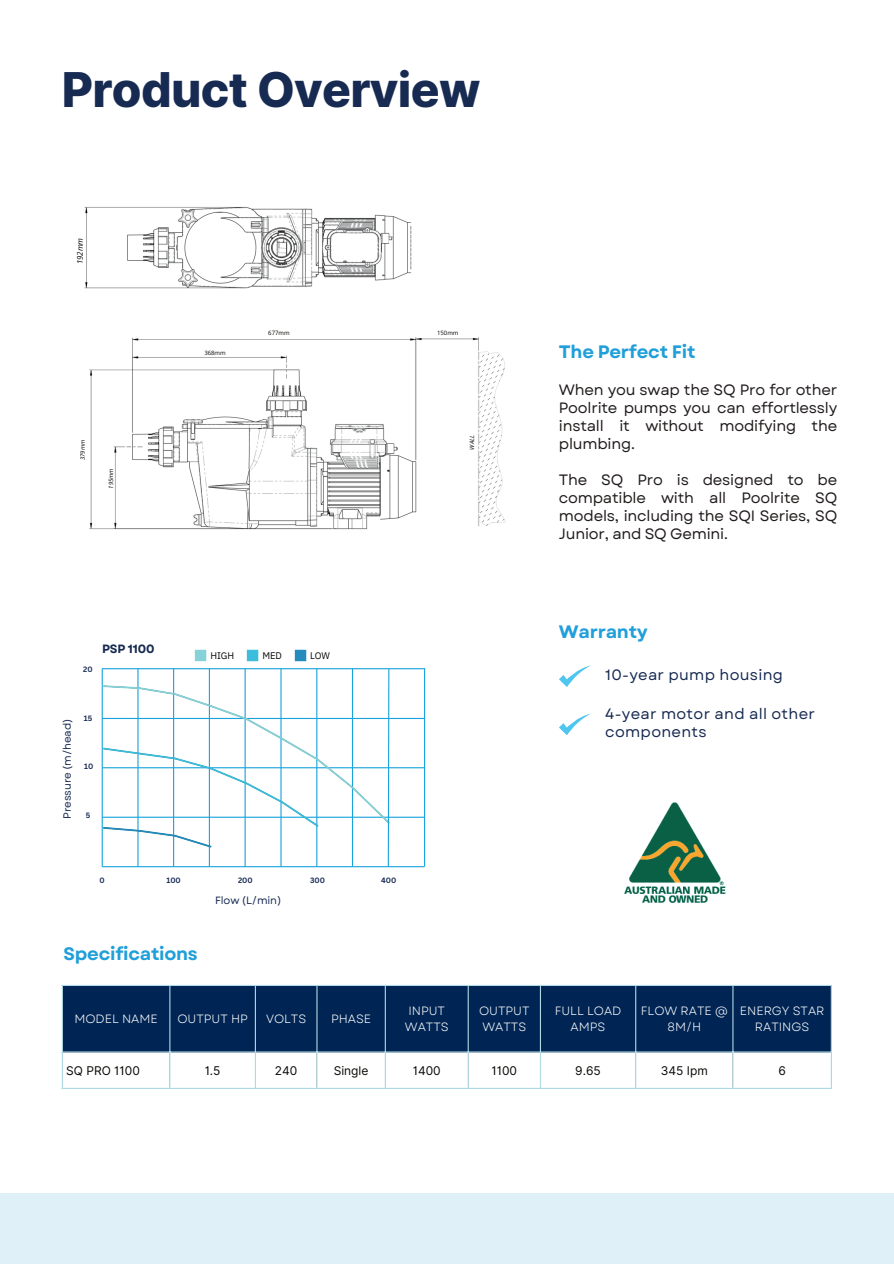
<style>
.page{position:relative;width:894px;height:1264px;background:#fff}
.page>*{position:absolute;margin:0;border:0;box-sizing:border-box;transform-origin:0 0}
.t1{font:800 48px "Inter";letter-spacing:-.015em;color:#172a52}
.t2{font:700 18px "Garet";letter-spacing:-.015em;color:#209fd9}
.t3{font:15px/18px "Garet";letter-spacing:-.015em;color:#211c1c;text-align:justify}
.t4{font:15px/18px "Garet";letter-spacing:.02em;color:#172a52}
.t5{font:12px/16px "Garet";color:#fff;text-align:center}
.t6{font:12px "Inter";color:#080704}
.t7{font:700 12px "Garet";letter-spacing:-.015em;color:#172a52}
.t8{font:10.5px "Garet";letter-spacing:-.015em;color:#172a52}
.t9{font:9.6px "IBM Plex Sans";color:#080704}
.t10{font:italic 7.8px "Open Sans";letter-spacing:-.005em;color:#080704}
.t11{font:700 7.5px "Canva Sans";color:#172a52}
.t12{font:6px "Open Sans";letter-spacing:-.005em;color:#080704}
.t13{font:italic 6px "Open Sans";letter-spacing:-.005em;color:#080704}
</style>
<div class="page">
<div style="left:63px;top:986px;width:767px;height:65px;background:#002554"></div>
<hr style="left:62px;top:986px;width:1px;height:101px;background:#afdae6">
<hr style="left:169px;top:986px;width:1px;height:101px;background:#afdae6">
<hr style="left:255px;top:986px;width:1px;height:101px;background:#afdae6">
<hr style="left:316px;top:986px;width:1px;height:101px;background:#afdae6">
<hr style="left:384px;top:986px;width:2px;height:101px;background:#afdae6">
<hr style="left:467px;top:986px;width:1px;height:101px;background:#afdae6">
<hr style="left:539px;top:986px;width:2px;height:101px;background:#afdae6">
<hr style="left:635px;top:986px;width:1px;height:101px;background:#afdae6">
<hr style="left:732px;top:986px;width:1px;height:101px;background:#afdae6">
<hr style="left:830px;top:986px;width:1px;height:101px;background:#afdae6">
<hr style="left:62px;top:984px;width:769px;height:2px;background:#afdae6">
<hr style="left:62px;top:1051px;width:769px;height:1px;background:#afdae6">
<hr style="left:62px;top:1087px;width:769px;height:1px;background:#afdae6">
<hr style="left:102px;top:668px;width:322px;height:1px;background:#19a3dd">
<hr style="left:102px;top:718px;width:322px;height:1px;background:#19a3dd">
<hr style="left:102px;top:767px;width:322px;height:1px;background:#19a3dd">
<hr style="left:102px;top:816px;width:322px;height:1px;background:#19a3dd">
<hr style="left:102px;top:866px;width:322px;height:1px;background:#19a3dd">
<svg style="left:195px;top:649px;width:11px;height:12px"></svg>
<svg style="left:247px;top:649px;width:11px;height:12px"></svg>
<svg style="left:295px;top:649px;width:11px;height:12px"></svg>
<svg style="left:102px;top:668px;width:289px;height:200px"></svg>
<hr style="left:424px;top:668px;width:1px;height:198px;background:#19a3dd">
<img style="left:89px;top:337px;width:417px;height:193px">
<img style="left:84px;top:207px;width:328px;height:82px">
<svg style="left:559px;top:665px;width:32px;height:21px"></svg>
<svg style="left:559px;top:713px;width:32px;height:22px"></svg>
<img style="left:624px;top:802px;width:102px;height:101px">
<div style="left:0;top:1192px;width:893px;height:71px;background:#dff0f8"></div>
<h1 class="t1" style="left:62px;top:55px;width:420px">Product Overview</h1>
<p class="t10" style="left:75px;top:264px;width:28px;rotate:-90deg">192mm</p>
<p class="t13" style="left:78px;top:460px;width:22px;rotate:-90deg">379mm</p>
<p class="t13" style="left:107px;top:489px;width:22px;rotate:-90deg">195mm</p>
<p class="t12" style="left:204px;top:349px;width:23px">368mm</p>
<p class="t12" style="left:268px;top:329px;width:23px">677mm</p>
<p class="t12" style="left:437px;top:329px;width:23px">150mm</p>
<p class="t13" style="left:467px;top:449px;width:15px;rotate:-90deg">WALL</p>
<p class="t11" style="left:83px;top:664px;width:11px">20</p>
<p class="t7" style="left:102px;top:641px;width:54px">PSP 1100</p>
<p class="t8" style="left:61px;top:818px;width:102px;rotate:-90deg">Pressure (m/head)</p>
<p class="t11" style="left:84px;top:713px;width:10px">15</p>
<p class="t11" style="left:84px;top:762px;width:11px">10</p>
<p class="t11" style="left:86px;top:811px;width:6px">5</p>
<p class="t9" style="left:210px;top:648px;width:25px">HIGH</p>
<p class="t9" style="left:262px;top:648px;width:21px">MED</p>
<p class="t9" style="left:310px;top:648px;width:21px">LOW</p>
<p class="t11" style="left:99px;top:875px;width:7px">0</p>
<p class="t11" style="left:166px;top:875px;width:16px">100</p>
<p class="t11" style="left:238px;top:875px;width:16px">200</p>
<p class="t8" style="left:215px;top:894px;width:68px">Flow (L/min)</p>
<p class="t11" style="left:310px;top:875px;width:16px">300</p>
<p class="t11" style="left:381px;top:875px;width:17px">400</p>
<p class="t2" style="left:64px;top:942px;width:136px">Specifications</p>
<p class="t2" style="left:558px;top:340px;width:138px">The Perfect Fit</p>
<p class="t3" style="left:558px;top:381px;width:280px">When you swap the SQ Pro for other Poolrite pumps you can effortlessly install it without modifying the plumbing.</p>
<p class="t3" style="left:558px;top:471px;width:280px">The SQ Pro is designed to be compatible with all Poolrite SQ models, including the SQI Series, SQ Junior, and SQ Gemini.</p>
<p class="t2" style="left:558px;top:620px;width:90px">Warranty</p>
<p class="t4" style="left:605px;top:666px;width:179px">10-year pump housing</p>
<p class="t4" style="left:605px;top:705px;width:211px">4-year motor and all other components</p>
<p class="t5" style="left:74px;top:1011px;width:85px">MODEL NAME</p>
<p class="t5" style="left:177px;top:1011px;width:72px">OUTPUT HP</p>
<p class="t5" style="left:266px;top:1011px;width:42px">VOLTS</p>
<p class="t5" style="left:331px;top:1011px;width:42px">PHASE</p>
<p class="t5" style="left:405px;top:1003px;width:45px;text-align:left">INPUT<br>WATTS</p>
<p class="t5" style="left:479px;top:1003px;width:52px;text-align:left">OUTPUT<br>WATTS</p>
<p class="t5" style="left:554px;top:1003px;width:68px">FULL LOAD<br>AMPS</p>
<p class="t5" style="left:640px;top:1003px;width:88px">FLOW RATE @<br>8M/H</p>
<p class="t5" style="left:739px;top:1003px;width:86px">ENERGY STAR<br>RATINGS</p>
<p class="t6" style="left:66px;top:1061px;width:75px">SQ PRO 1100</p>
<p class="t6" style="left:205px;top:1061px;width:17px">1.5</p>
<p class="t6" style="left:275px;top:1061px;width:24px">240</p>
<p class="t6" style="left:334px;top:1061px;width:36px">Single</p>
<p class="t6" style="left:412px;top:1061px;width:30px">1400</p>
<p class="t6" style="left:491px;top:1061px;width:27px">1100</p>
<p class="t6" style="left:575px;top:1061px;width:27px">9.65</p>
<p class="t6" style="left:660px;top:1061px;width:48px">345 Ipm</p>
<p class="t6" style="left:778px;top:1061px;width:9px">6</p>
</div>
